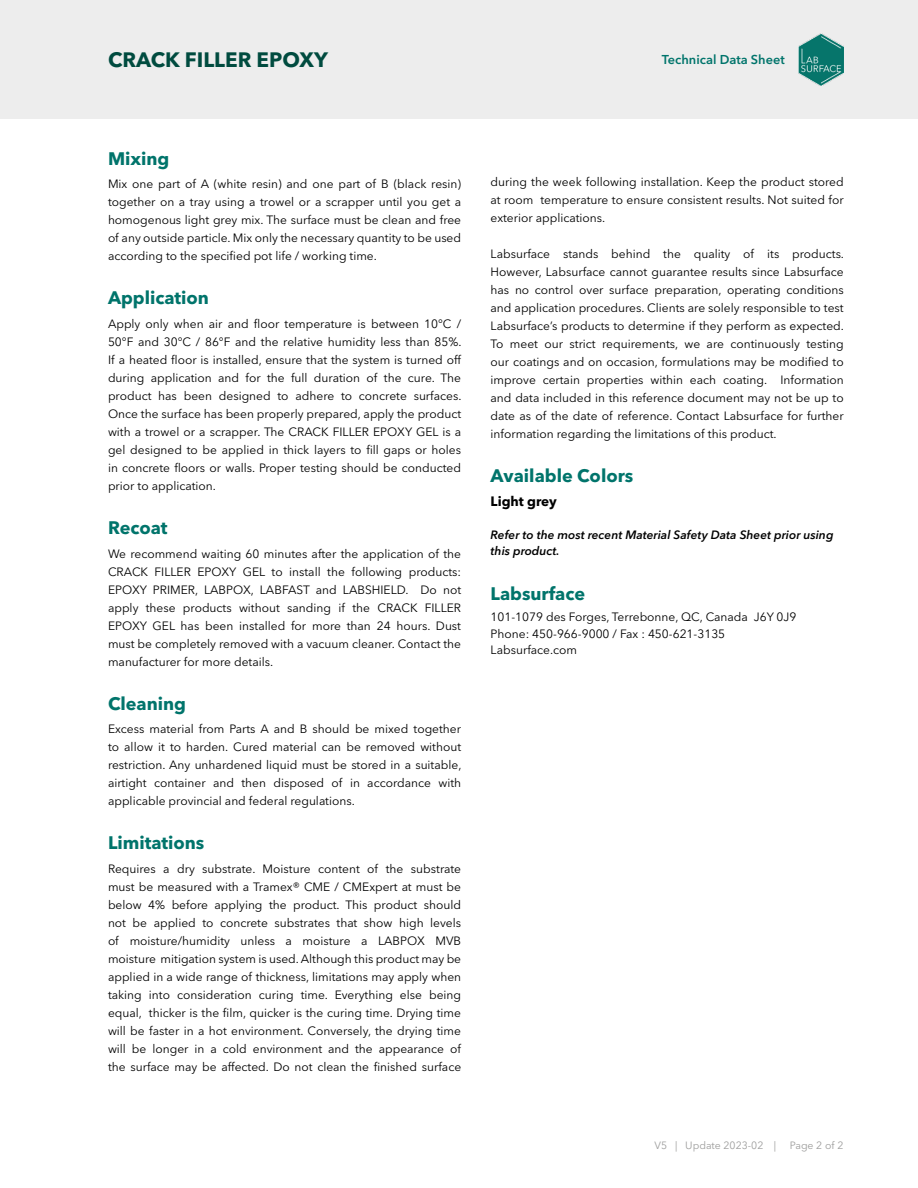
<style>
.page{position:relative;width:918px;height:1188px;background:#fff}
.page>*{position:absolute;margin:0;border:0;box-sizing:border-box;transform-origin:0 0}
.t1{font:700 20.7px "Avenir Next LT Pro";color:#004b3f}
.t2{font:700 18px "Avenir Next LT Pro";color:#00746b}
.t3{font:700 13.5px "Avenir Next LT Pro";color:#000}
.t4{font:600 12.75px "Avenir Next LT Pro";color:#00746b}
.t5{font:12px/18px "Avenir Next LT Pro";color:#000;text-align:justify}
.t6{font:italic 600 12px/16.5px "Avenir Next LT Pro";color:#000}
.t7{font:10.5px "Avenir Next LT Pro";color:#9d9d9c}
</style>
<div class="page">
<div style="left:0;top:0;width:918px;height:119px;background:#ededed"></div>
<img style="left:798px;top:33px;width:46px;height:52px">
<h1 class="t1" style="left:108px;top:47px;width:221px">CRACK FILLER EPOXY</h1>
<p class="t4" style="left:662px;top:52px;width:124px">Technical Data Sheet</p>
<h2 class="t2" style="left:108px;top:147px;width:63px">Mixing</h2>
<p class="t5" style="left:108px;top:175px;width:355px">Mix one part of A (white resin) and one part of B (black resin) together on a tray using a trowel or a scrapper until you get a homogenous light grey mix. The surface must be clean and free of any outside particle. Mix only the necessary quantity to be used according to the specified pot life / working time.</p>
<h2 class="t2" style="left:108px;top:287px;width:103px">Application</h2>
<p class="t5" style="left:108px;top:315px;width:355px">Apply only when air and floor temperature is between 10°C / 50°F and 30°C / 86°F and the relative humidity less than 85%.<br>If a heated floor is installed, ensure that the system is turned off during application and for the full duration of the cure. The product has been designed to adhere to concrete surfaces.<br>Once the surface has been properly prepared, apply the product with a trowel or a scrapper. The CRACK FILLER EPOXY GEL is a gel designed to be applied in thick layers to fill gaps or holes in concrete floors or walls. Proper testing should be conducted prior to application.</p>
<h2 class="t2" style="left:108px;top:517px;width:61px">Recoat</h2>
<p class="t5" style="left:108px;top:544px;width:355px">We recommend waiting 60 minutes after the application of the CRACK FILLER EPOXY GEL to install the following products:<br>EPOXY PRIMER, LABPOX, LABFAST and LABSHIELD. Do not apply these products without sanding if the CRACK FILLER EPOXY GEL has been installed for more than 24 hours. Dust must be completely removed with a vacuum cleaner. Contact the manufacturer for more details.</p>
<h2 class="t2" style="left:108px;top:692px;width:80px">Cleaning</h2>
<p class="t5" style="left:108px;top:720px;width:355px">Excess material from Parts A and B should be mixed together to allow it to harden. Cured material can be removed without restriction. Any unhardened liquid must be stored in a suitable, airtight container and then disposed of in accordance with applicable provincial and federal regulations.</p>
<h2 class="t2" style="left:108px;top:832px;width:98px">Limitations</h2>
<p class="t5" style="left:108px;top:860px;width:355px">Requires a dry substrate. Moisture content of the substrate must be measured with a Tramex® CME / CMExpert at must be below 4% before applying the product. This product should not be applied to concrete substrates that show high levels of moisture/humidity unless a moisture a LABPOX MVB moisture mitigation system is used. Although this product may be applied in a wide range of thickness, limitations may apply when taking into consideration curing time. Everything else being equal, thicker is the film, quicker is the curing time. Drying time will be faster in a hot environment. Conversely, the drying time will be longer in a cold environment and the appearance of the surface may be affected. Do not clean the finished surface</p>
<p class="t5" style="left:491px;top:173px;width:355px">during the week following installation. Keep the product stored at room temperature to ensure consistent results. Not suited for exterior applications.</p>
<p class="t5" style="left:491px;top:245px;width:355px">Labsurface stands behind the quality of its products.<br>However, Labsurface cannot guarantee results since Labsurface has no control over surface preparation, operating conditions and application procedures. Clients are solely responsible to test Labsurface’s products to determine if they perform as expected.<br>To meet our strict requirements, we are continuously testing our coatings and on occasion, formulations may be modified to improve certain properties within each coating. Information and data included in this reference document may not be up to date as of the date of reference. Contact Labsurface for further information regarding the limitations of this product.</p>
<h2 class="t2" style="left:491px;top:465px;width:144px">Available Colors</h2>
<p class="t3" style="left:491px;top:493px;width:68px">Light grey</p>
<p class="t6" style="left:491px;top:526px;width:345px">Refer to the most recent Material Safety Data Sheet prior using this product.</p>
<h2 class="t2" style="left:491px;top:582px;width:96px">Labsurface</h2>
<p class="t5" style="left:491px;top:609px;width:307px;line-height:16.5px;text-align:left">101-1079 des Forges, Terrebonne, QC, Canada J6Y 0J9<br>Phone: 450-966-9000 / Fax : 450-621-3135<br>Labsurface.com</p>
<p class="t7" style="left:655px;top:1139px;width:123px">V5 | Update 2023-02 |</p>
<p class="t7" style="left:790px;top:1139px;width:55px">Page 2 of 2</p>
</div>
